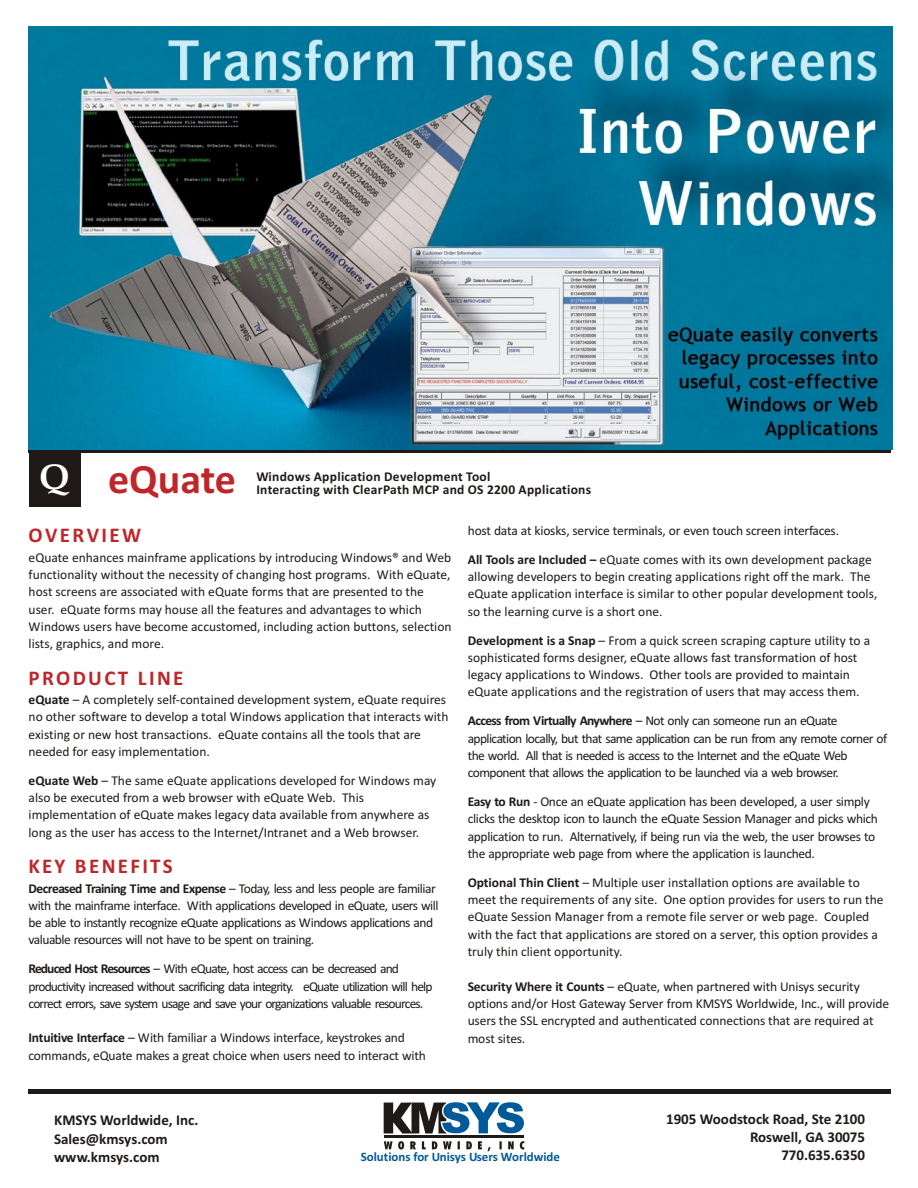
<style>
.page{position:relative;width:918px;height:1188px;background:#fff}
.page>*{position:absolute;margin:0;border:0;box-sizing:border-box;transform-origin:0 0}
.t1{font:700 42px "Calibri";color:#bf2629}
.t2{font:700 36px "Book Antiqua";color:#fff}
.t3{font:700 21px "Calibri";letter-spacing:.115em;color:#bf2629}
.t4{font:700 15px/18.3px "Calibri";color:#1f1a17}
.t5{font:13.5px/17.2px "Calibri";letter-spacing:-.01em;color:#1f1a17}
.t6{font:13.5px "Calibri";letter-spacing:-.04em;color:#1f1a17}
.t7{font:13.5px/17.2px "Calibri";letter-spacing:-.045em;color:#1f1a17}
.t8{font:13.5px/17.2px "Calibri";letter-spacing:-.06em;color:#1f1a17}
.t9{font:700 13.5px "Calibri";letter-spacing:.02em;color:#1f1a17}
.t10{font:700 12.9px "Calibri";color:#005999}
.s1{font-weight:700}
</style>
<div class="page">
<div style="left:29px;top:1089px;width:862px;height:5px;background:#1f1a17"></div>
<div style="left:29px;top:453px;width:52px;height:53px;background:#1f1a17"></div>
<div style="left:29px;top:448px;width:862px;height:5px;background:#1f1a17"></div>
<svg style="left:384px;top:1102px;width:141px;height:49px"></svg>
<hr style="left:384px;top:1136px;width:140px;height:2px;background:#1f1a17">
<img style="left:29px;top:26px;width:864px;height:424px">
<h2 class="t2" style="left:39px;top:463px;width:31px">Q</h2>
<h1 class="t1" style="left:108px;top:461px;width:130px">eQuate</h1>
<p class="t9" style="left:256px;top:471px;width:236px">Windows Application Development Tool</p>
<p class="t9" style="left:256px;top:484px;width:336px">Interacting with ClearPath MCP and OS 2200 Applications</p>
<p class="t5" style="left:29px;top:519px;width:845px;line-height:26.5px;text-indent:439px">host data at kiosks, service terminals, or even touch screen interfaces. eQuate enhances mainframe applications by introducing Windows® and Web <span class="s1">All Tools are Included –</span> eQuate comes with its own development package</p>
<p class="t5" style="left:29px;top:567px;width:423px">functionality without the necessity of changing host programs. With eQuate,</p>
<p class="t5" style="left:468px;top:569px;width:404px">allowing developers to begin creating applications right off the mark. The</p>
<p class="t5" style="left:29px;top:584px;width:397px">host screens are associated with eQuate forms that are presented to the</p>
<p class="t5" style="left:468px;top:586px;width:411px">eQuate application interface is similar to other popular development tools,</p>
<p class="t5" style="left:29px;top:602px;width:395px">user. eQuate forms may house all the features and advantages to which</p>
<p class="t5" style="left:468px;top:604px;width:196px">so the learning curve is a short one.</p>
<p class="t5" style="left:29px;top:619px;width:425px">Windows users have become accustomed, including action buttons, selection</p>
<p class="t5" style="left:468px;top:633px;width:404px"><span class="s1">Development is a Snap</span> – From a quick screen scraping capture utility to a</p>
<h3 class="t3" style="left:29px;top:527px;width:114px">OVERVIEW</h3>
<p class="t5" style="left:29px;top:636px;width:137px">lists, graphics, and more.</p>
<p class="t5" style="left:468px;top:650px;width:393px">sophisticated forms designer, eQuate allows fast transformation of host legacy applications to Windows. Other tools are provided to maintain eQuate applications and the registration of users that may access them.</p>
<h3 class="t3" style="left:29px;top:669px;width:156px">PRODUCT LINE</h3>
<p class="t5" style="left:29px;top:692px;width:421px"><span class="s1">eQuate</span> – A completely self-contained development system, eQuate requires no other software to develop a total Windows application that interacts with</p>
<p class="t7" style="left:468px;top:713px;width:371px"><span class="s1">Access from Virtually Anywhere</span> – Not only can someone run an eQuate</p>
<p class="t5" style="left:29px;top:727px;width:394px">existing or new host transactions. eQuate contains all the tools that are</p>
<p class="t7" style="left:468px;top:731px;width:421px">application locally, but that same application can be run from any remote corner of</p>
<p class="t5" style="left:29px;top:744px;width:183px">needed for easy implementation.</p>
<p class="t7" style="left:468px;top:748px;width:381px">the world. All that is needed is access to the Internet and the eQuate Web component that allows the application to be launched via a web browser.</p>
<p class="t5" style="left:29px;top:773px;width:409px"><span class="s1">eQuate Web</span> – The same eQuate applications developed for Windows may also be executed from a web browser with eQuate Web. This</p>
<p class="t5" style="left:468px;top:794px;width:404px"><span class="s1">Easy to Run</span> - Once an eQuate application has been developed, a user simply</p>
<p class="t5" style="left:29px;top:807px;width:402px">implementation of eQuate makes legacy data available from anywhere as</p>
<p class="t5" style="left:468px;top:811px;width:412px">clicks the desktop icon to launch the eQuate Session Manager and picks which</p>
<p class="t5" style="left:29px;top:825px;width:392px">long as the user has access to the Internet/Intranet and a Web browser.</p>
<p class="t5" style="left:468px;top:829px;width:409px">application to run. Alternatively, if being run via the web, the user browses to the appropriate web page from where the application is launched.</p>
<p class="t5" style="left:468px;top:875px;width:394px"><span class="s1">Optional Thin Client</span> – Multiple user installation options are available to</p>
<h3 class="t3" style="left:29px;top:857px;width:146px">KEY BENEFITS</h3>
<p class="t6" style="left:29px;top:882px;width:409px"><span class="s1">Decreased Training Time and Expense</span> – Today, less and less people are familiar</p>
<p class="t5" style="left:468px;top:892px;width:417px">meet the requirements of any site. One option provides for users to run the</p>
<p class="t6" style="left:29px;top:900px;width:412px">with the mainframe interface. With applications developed in eQuate, users will</p>
<p class="t5" style="left:468px;top:909px;width:403px">eQuate Session Manager from a remote file server or web page. Coupled</p>
<p class="t6" style="left:29px;top:917px;width:406px">be able to instantly recognize eQuate applications as Windows applications and</p>
<p class="t5" style="left:468px;top:927px;width:412px">with the fact that applications are stored on a server, this option provides a</p>
<p class="t6" style="left:29px;top:934px;width:287px">valuable resources will not have to be spent on training.</p>
<p class="t5" style="left:468px;top:944px;width:156px">truly thin client opportunity.</p>
<p class="t8" style="left:29px;top:961px;width:406px"><span class="s1">Reduced Host Resources</span> – With eQuate, host access can be decreased and productivity increased without sacrificing data integrity. eQuate utilization will help</p>
<p class="t5" style="left:468px;top:979px;width:394px"><span class="s1">Security Where it Counts</span> – eQuate, when partnered with Unisys security</p>
<p class="t8" style="left:28px;top:996px;width:396px">correct errors, save system usage and save your organizations valuable resources.</p>
<p class="t5" style="left:468px;top:996px;width:423px">options and/or Host Gateway Server from KMSYS Worldwide, Inc., will provide users the SSL encrypted and authenticated connections that are required at</p>
<p class="t5" style="left:28px;top:1030px;width:378px"><span class="s1">Intuitive Interface</span> – With familiar a Windows interface, keystrokes and</p>
<p class="t5" style="left:468px;top:1031px;width:59px">most sites.</p>
<p class="t5" style="left:28px;top:1048px;width:399px">commands, eQuate makes a great choice when users need to interact with</p>
<p class="t4" style="left:54px;top:1112px;width:146px">KMSYS Worldwide, Inc.<br>Sales@kmsys.com www.kmsys.com</p>
<p class="t4" style="left:666px;top:1111px;width:201px;text-align:right">1905 Woodstock Road, Ste 2100<br>Roswell, GA 30075</p>
<p class="t10" style="left:361px;top:1151px;width:201px">Solutions for Unisys Users Worldwide</p>
<p class="t4" style="left:781px;top:1147px;width:85px">770.635.6350</p>
</div>
